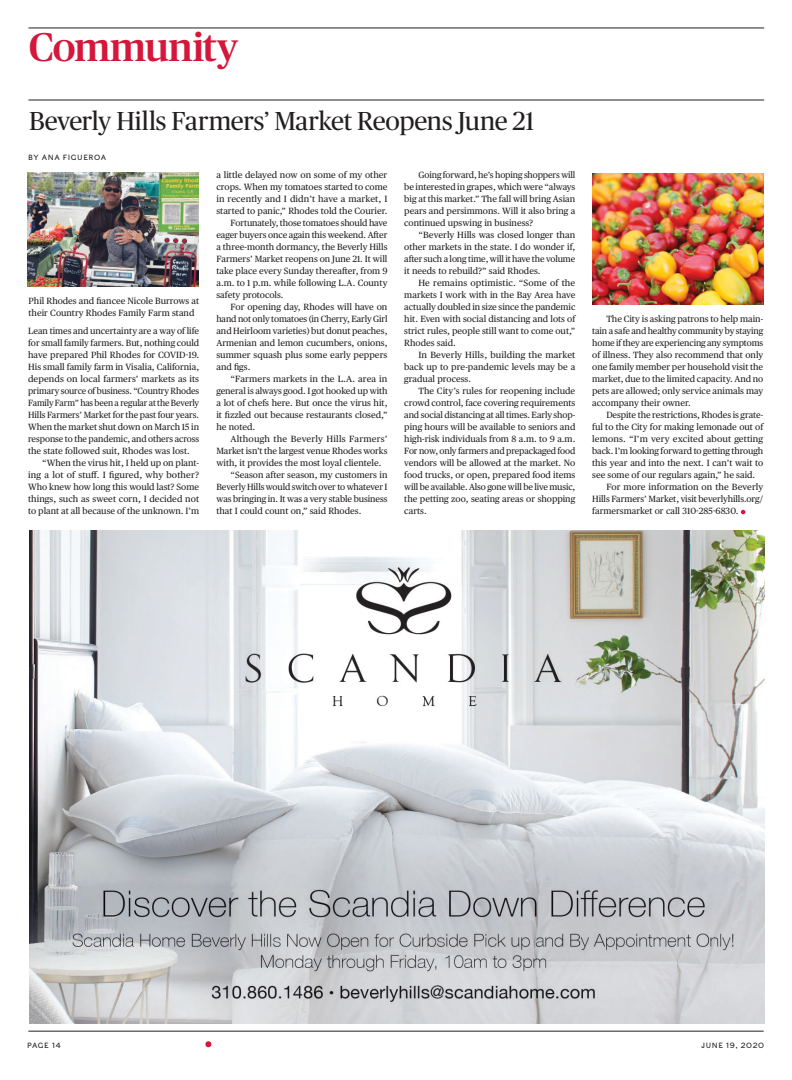
<style>
.page{position:relative;width:792px;height:1080px;background:#fff}
.page>*{position:absolute;margin:0;border:0;box-sizing:border-box;transform-origin:0 0}
.t1{font:500 40px "Publico";letter-spacing:-.01em;color:#d5173b}
.t2{font:26px "Publico Headline";letter-spacing:-.015em;color:#231f20}
.t3{font:9px/12px "Publico Text";color:#231f20;text-align:justify}
.t4{font:9px "Publico Text";letter-spacing:.02em;color:#231f20}
.t5{font:7.5px "Caslons Egyptian";letter-spacing:.08em;color:#231f20}
</style>
<div class="page">
<hr style="left:28px;top:1031px;width:736px;height:1px;background:#231f20">
<hr style="left:28px;top:28px;width:736px;height:1px;background:#231f20">
<hr style="left:28px;top:100px;width:736px;height:1px;background:#231f20">
<svg style="left:205px;top:1041px;width:6px;height:6px"></svg>
<svg style="left:741px;top:510px;width:4px;height:4px"></svg>
<img style="left:593px;top:174px;width:171px;height:130px">
<img style="left:29px;top:530px;width:735px;height:494px">
<img style="left:28px;top:172px;width:171px;height:114px">
<h1 class="t1" style="left:29px;top:31px;width:211px">Community</h1>
<h2 class="t2" style="left:29px;top:111px;width:507px">Beverly Hills Farmers’ Market Reopens June 21</h2>
<p class="t5" style="left:28px;top:155px;width:79px">BY ANA FIGUEROA</p>
<p class="t3" style="left:29px;top:296px;width:172px">Phil Rhodes and fiancee Nicole Burrows at their Country Rhodes Family Farm stand</p>
<p class="t3" style="left:28px;top:326px;width:173px">Lean times and uncertainty are a way of life for small family farmers. But, nothing could have prepared Phil Rhodes for COVID-19.<br>His small family farm in Visalia, California, depends on local farmers’ markets as its primary source of business. “Country Rhodes Family Farm” has been a regular at the Beverly Hills Farmers’ Market for the past four years.<br>When the market shut down on March 15 in response to the pandemic, and others across the state followed suit, Rhodes was lost.</p>
<p class="t3" style="left:28px;top:458px;width:173px;text-indent:14px">“When the virus hit, I held up on plant&shy;ing a lot of stuff. I figured, why bother?<br>Who knew how long this would last? Some things, such as sweet corn, I decided not to plant at all because of the unknown. I’m</p>
<p class="t3" style="left:216px;top:170px;width:173px">a little delayed now on some of my other</p>
<p class="t3" style="left:216px;top:182px;width:173px">crops. When my tomatoes started to come</p>
<p class="t3" style="left:216px;top:194px;width:173px">in recently and I didn’t have a market, I</p>
<p class="t3" style="left:216px;top:206px;width:173px">started to panic,” Rhodes told the Courier.</p>
<p class="t3" style="left:231px;top:218px;width:158px">Fortunately, those tomatoes should have</p>
<p class="t3" style="left:216px;top:230px;width:173px">eager buyers once again this weekend. After</p>
<p class="t3" style="left:216px;top:242px;width:173px">a three-month dormancy, the Beverly Hills</p>
<p class="t3" style="left:216px;top:254px;width:173px">Farmers’ Market reopens on June 21. It will</p>
<p class="t3" style="left:216px;top:266px;width:173px">take place every Sunday thereafter, from 9</p>
<p class="t3" style="left:216px;top:278px;width:173px">a.m. to 1 p.m. while following L.A. County</p>
<p class="t3" style="left:216px;top:290px;width:69px">safety protocols.</p>
<p class="t3" style="left:231px;top:302px;width:158px">For opening day, Rhodes will have on</p>
<p class="t3" style="left:216px;top:314px;width:173px">hand not only tomatoes (in Cherry, Early Girl</p>
<p class="t3" style="left:216px;top:326px;width:173px">and Heirloom varieties) but donut peaches,</p>
<p class="t3" style="left:216px;top:338px;width:173px">Armenian and lemon cucumbers, onions,</p>
<p class="t3" style="left:216px;top:350px;width:173px">summer squash plus some early peppers</p>
<p class="t3" style="left:216px;top:362px;width:35px">and figs.</p>
<p class="t3" style="left:231px;top:374px;width:158px">“Farmers markets in the L.A. area in</p>
<p class="t3" style="left:216px;top:386px;width:173px">general is always good. I got hooked up with</p>
<p class="t3" style="left:216px;top:398px;width:173px">a lot of chefs here. But once the virus hit,</p>
<p class="t3" style="left:216px;top:410px;width:173px">it fizzled out because restaurants closed,”</p>
<p class="t3" style="left:216px;top:422px;width:40px">he noted.</p>
<p class="t4" style="left:231px;top:435px;width:158px">Although the Beverly Hills Farmers’</p>
<p class="t3" style="left:216px;top:446px;width:173px">Market isn’t the largest venue Rhodes works</p>
<p class="t3" style="left:216px;top:458px;width:166px">with, it provides the most loyal clientele.</p>
<p class="t3" style="left:231px;top:470px;width:158px">“Season after season, my customers in</p>
<p class="t3" style="left:216px;top:482px;width:173px">Beverly Hills would switch over to whatever I</p>
<p class="t3" style="left:216px;top:494px;width:173px">was bringing in. It was a very stable business</p>
<p class="t3" style="left:216px;top:506px;width:146px">that I could count on,” said Rhodes.</p>
<p class="t3" style="left:404px;top:170px;width:173px;text-indent:14px">Going forward, he’s hoping shoppers will be interested in grapes, which were “always big at this market.” The fall will bring Asian pears and persimmons. Will it also bring a continued upswing in business?</p>
<p class="t3" style="left:404px;top:230px;width:173px;text-indent:14px">“Beverly Hills was closed longer than other markets in the state. I do wonder if, after such a long time, will it have the volume it needs to rebuild?” said Rhodes.</p>
<p class="t3" style="left:404px;top:278px;width:173px;text-indent:14px">He remains optimistic. “Some of the markets I work with in the Bay Area have actually doubled in size since the pandemic hit. Even with social distancing and lots of strict rules, people still want to come out,” Rhodes said.</p>
<p class="t3" style="left:404px;top:350px;width:173px;text-indent:14px">In Beverly Hills, building the market back up to pre-pandemic levels may be a gradual process.</p>
<p class="t3" style="left:404px;top:386px;width:173px;text-indent:14px">The City’s rules for reopening include crowd control, face covering requirements and social distancing at all times. Early shop&shy;ping hours will be available to seniors and high-risk individuals from 8 a.m. to 9 a.m.<br>For now, only farmers and prepackaged food vendors will be allowed at the market. No food trucks, or open, prepared food items will be available. Also gone will be live music, the petting zoo, seating areas or shopping carts.</p>
<p class="t3" style="left:592px;top:314px;width:173px;text-indent:14px">The City is asking patrons to help main&shy;tain a safe and healthy community by staying home if they are experiencing any symptoms of illness. They also recommend that only one family member per household visit the market, due to the limited capacity. And no pets are allowed; only service animals may accompany their owner.</p>
<p class="t3" style="left:606px;top:410px;width:158px">Despite the restrictions, Rhodes is grate-</p>
<p class="t3" style="left:592px;top:422px;width:173px">ful to the City for making lemonade out of</p>
<p class="t3" style="left:592px;top:434px;width:173px">lemons. “I’m very excited about getting</p>
<p class="t3" style="left:592px;top:446px;width:173px">back. I’m looking forward to getting through</p>
<p class="t3" style="left:592px;top:458px;width:173px">this year and into the next. I can’t wait to</p>
<p class="t3" style="left:592px;top:470px;width:165px">see some of our regulars again,” he said.</p>
<p class="t3" style="left:606px;top:482px;width:158px">For more information on the Beverly</p>
<p class="t3" style="left:592px;top:494px;width:173px">Hills Farmers’ Market, visit beverlyhills.org/</p>
<p class="t3" style="left:592px;top:506px;width:148px">farmersmarket or call 310-285-6830.</p>
<p class="t5" style="left:27px;top:1043px;width:35px">PAGE 14</p>
<p class="t5" style="left:701px;top:1043px;width:65px">JUNE 19, 2020</p>
</div>
